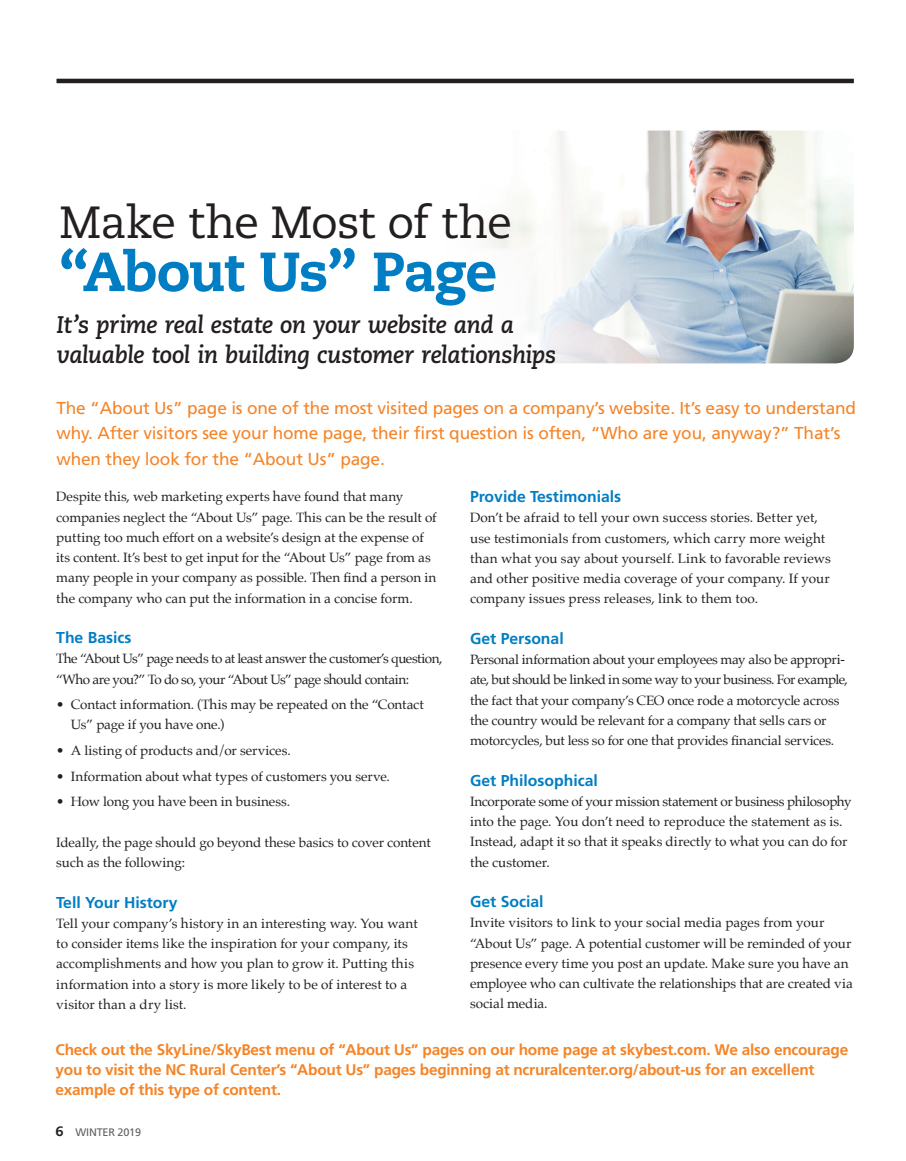
<style>
.page{position:relative;width:906px;height:1161px;background:#fff}
.page>*{position:absolute;margin:0;border:0;box-sizing:border-box;transform-origin:0 0}
.t1{font:800 55.05px "Caecilia LT Std";letter-spacing:-.03em;color:#007dc3}
.t2{font:45px "Caecilia LT Std";letter-spacing:-.025em;color:#231f20}
.t3{font:italic 700 24px/30px "Caecilia LT Std";letter-spacing:-.02em;color:#231f20}
.t4{font:17.25px/25.5px "Frutiger";letter-spacing:-.01em;color:#f58427}
.t5{font:700 15.75px "Frutiger";color:#007dc3}
.t6{font:700 15.3px/20.2px "Frutiger";letter-spacing:-.015em;color:#f58427}
.t7{font:13.5px/20.2px "Palatino";letter-spacing:-.005em;color:#231f20}
.t8{font:13.5px/20.2px "Palatino";letter-spacing:-.04em;color:#231f20}
.t9{font:10.8px "Frutiger";letter-spacing:-.02em;color:#625f64}
.s1{font-family:"Caecilia LT Std";font-weight:800;font-size:13.5px;color:#231f20}
</style>
<div class="page">
<hr style="left:56px;top:79px;width:797px;height:4px;background:#231f20">
<img style="left:482px;top:131px;width:371px;height:232px">
<p class="t2" style="left:59px;top:196px;width:454px">Make the Most of the</p>
<p class="t1" style="left:59px;top:238px;width:439px">“About Us” Page</p>
<p class="t3" style="left:56px;top:311px;width:501px">It’s prime real estate on your website and a valuable tool in building customer relationships</p>
<p class="t4" style="left:56px;top:395px;width:800px">The “About Us” page is one of the most visited pages on a company’s website. It’s easy to understand why. After visitors see your home page, their first question is often, “Who are you, anyway?” That’s when they look for the “About Us” page.</p>
<p class="t7" style="left:56px;top:487px;width:382px">Despite this, web marketing experts have found that many companies neglect the “About Us” page. This can be the result of putting too much effort on a website’s design at the expense of its content. It’s best to get input for the “About Us” page from as many people in your company as possible. Then find a person in the company who can put the information in a concise form.</p>
<p class="t5" style="left:56px;top:628px;width:77px">The Basics</p>
<p class="t8" style="left:56px;top:649px;width:387px">The “About Us” page needs to at least answer the customer’s question, “Who are you?” To do so, your “About Us” page should contain:</p>
<p class="t7" style="left:71px;top:694px;width:354px;text-indent:-15px">• Contact information. (This may be repeated on the “Contact<br>Us” page if you have one.)</p>
<p class="t7" style="left:56px;top:740px;width:236px">• A listing of products and/or services.</p>
<p class="t7" style="left:56px;top:766px;width:335px">• Information about what types of customers you serve.</p>
<p class="t7" style="left:56px;top:792px;width:235px">• How long you have been in business.</p>
<p class="t7" style="left:56px;top:832px;width:376px">Ideally, the page should go beyond these basics to cover content such as the following:</p>
<p class="t5" style="left:56px;top:893px;width:123px">Tell Your History</p>
<p class="t7" style="left:56px;top:913px;width:363px">Tell your company’s history in an interesting way. You want to consider items like the inspiration for your company, its accomplishments and how you plan to grow it. Putting this information into a story is more likely to be of interest to a visitor than a dry list.</p>
<p class="t5" style="left:470px;top:487px;width:153px">Provide Testimonials</p>
<p class="t7" style="left:470px;top:507px;width:362px">Don’t be afraid to tell your own success stories. Better yet, use testimonials from customers, which carry more weight than what you say about yourself. Link to favorable reviews and other positive media coverage of your company. If your company issues press releases, link to them too.</p>
<p class="t5" style="left:470px;top:629px;width:95px">Get Personal</p>
<p class="t7" style="left:470px;top:649px;width:379px">Personal information about your employees may also be appropri&shy;ate, but should be linked in some way to your business. For example, the fact that your company’s CEO once rode a motorcycle across the country would be relevant for a company that sells cars or motorcycles, but less so for one that provides financial services.</p>
<p class="t5" style="left:470px;top:771px;width:129px">Get Philosophical</p>
<p class="t7" style="left:470px;top:791px;width:383px">Incorporate some of your mission statement or business philosophy into the page. You don’t need to reproduce the statement as is.<br>Instead, adapt it so that it speaks directly to what you can do for the customer.</p>
<p class="t5" style="left:470px;top:892px;width:75px">Get Social</p>
<p class="t7" style="left:470px;top:912px;width:384px">Invite visitors to link to your social media pages from your “About Us” page. A potential customer will be reminded of your presence every time you post an update. Make sure you have an employee who can cultivate the relationships that are created via social media.</p>
<p class="t6" style="left:56px;top:1039px;width:793px">Check out the SkyLine/SkyBest menu of “About Us” pages on our home page at skybest.com. We also encourage you to visit the NC Rural Center’s “About Us” pages beginning at ncruralcenter.org/about-us for an excellent example of this type of content.</p>
<p class="t9" style="left:56px;top:1126px;width:87px"><span class="s1">6</span> WINTER 2019</p>
</div>
